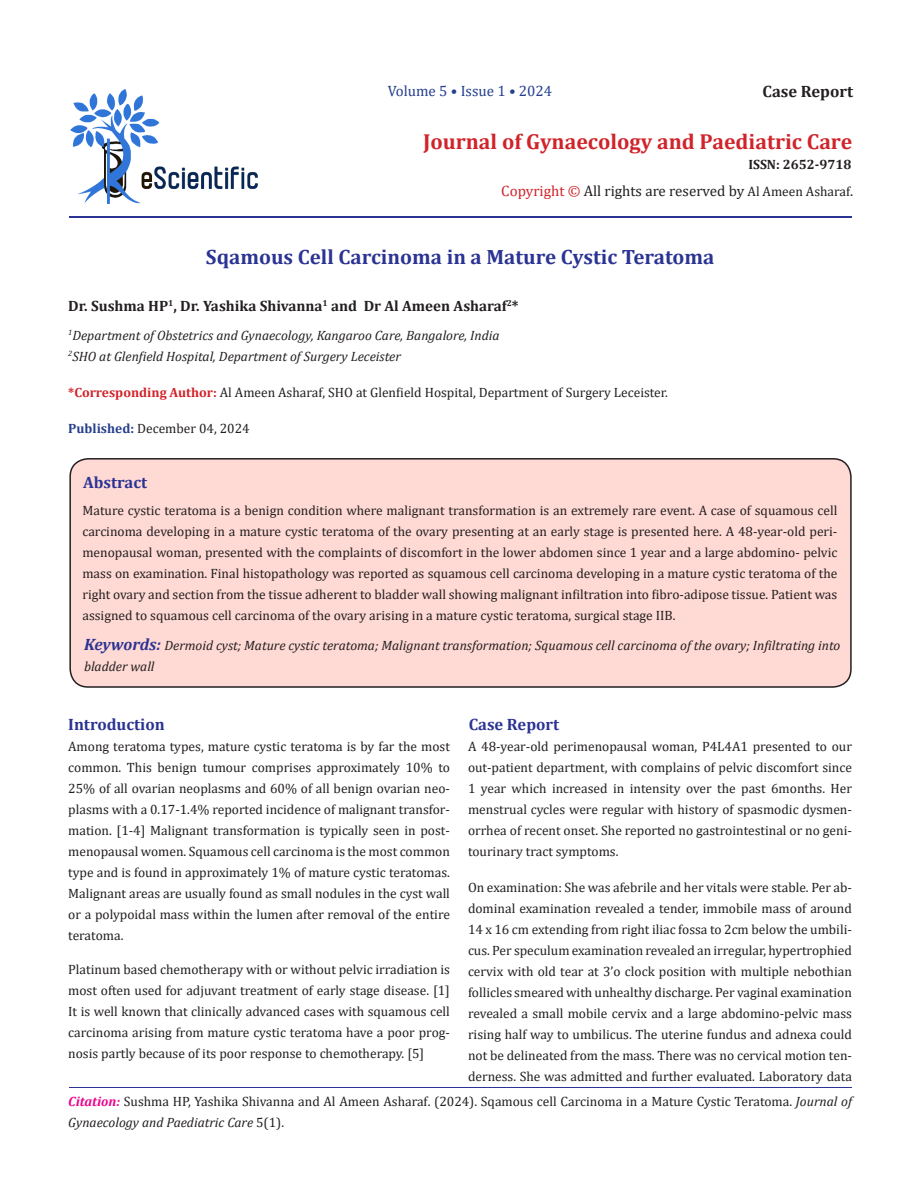
<style>
.page{position:relative;width:918px;height:1188px;background:#fff}
.page>*{position:absolute;margin:0;border:0;box-sizing:border-box;transform-origin:0 0}
.t1{font:700 21.75px "Cambria";color:#d1232a}
.t2{font:700 20.85px "Cambria";color:#2b3393}
.t3{font:700 16.5px "Cambria";color:#2b3393}
.t4{font:700 16.5px "Cambria";color:#231f20}
.t5{font:700 15px "Cambria";color:#231f20}
.t6{font:15px "Cambria";color:#231f20}
.t7{font:15px "Cambria";color:#253f8e}
.t8{font:13.5px/21px "Cambria";color:#231f20;text-align:justify}
.t9{font:italic 13.5px/21px "Cambria";color:#231f20}
.t10{font:700 13.5px "Cambria";color:#231f20}
.s1{color:#d1232a}
.s2{font-size:13.5px}
.s3{font-weight:700;font-size:13.35px;color:#d1232a}
.s4{font-weight:700;color:#253f8e}
.s5{font-weight:700;font-size:16.5px;color:#2b3393}
.s6{font-weight:700;font-style:italic;color:#ed028c}
.s7{font-style:italic}
</style>
<div class="page">
<div style="left:70px;top:459px;width:781px;height:228px;background:#ffd9d4;border-radius:18px"></div>
<div style="left:69px;top:458px;width:783px;height:230px;border:2px solid #231f20;border-radius:18px"></div>
<img style="left:70px;top:89px;width:187px;height:114px">
<hr style="left:69px;top:216px;width:782px;height:2px;background:#2b3393">
<hr style="left:69px;top:1088px;width:782px;height:1px;background:#2b3393">
<p class="t7" style="left:388px;top:82px;width:166px">Volume 5 • Issue 1 • 2024</p>
<p class="t4" style="left:763px;top:80px;width:92px">Case Report</p>
<p class="t1" style="left:423px;top:126px;width:431px">Journal of Gynaecology and Paediatric Care</p>
<p class="t10" style="left:748px;top:155px;width:104px">ISSN: 2652-9718</p>
<p class="t6" style="left:501px;top:182px;width:354px"><span class="s1">Copyright ©</span> All rights are reserved by <span class="s2">Al Ameen Asharaf</span>.</p>
<p class="t2" style="left:206px;top:242px;width:510px">Sqamous Cell Carcinoma in a Mature Cystic Teratoma</p>
<p class="t5" style="left:68px;top:295px;width:452px">Dr. Sushma HP<sup>1</sup>, Dr. Yashika Shivanna<sup>1</sup> and Dr Al Ameen Asharaf<sup>2</sup>*</p>
<p class="t9" style="left:68px;top:324px;width:433px"><sup>1</sup>Department of Obstetrics and Gynaecology, Kangaroo Care, Bangalore, India</p>
<p class="t9" style="left:68px;top:345px;width:334px"><sup>2</sup>SHO at Glenfield Hospital, Department of Surgery Leceister</p>
<p class="t8" style="left:68px;top:382px;width:601px"><span class="s3">*Corresponding Author:</span> Al Ameen Asharaf, SHO at Glenfield Hospital, Department of Surgery Leceister.</p>
<p class="t8" style="left:68px;top:418px;width:183px"><span class="s4">Published:</span> December 04, 2024</p>
<p class="t3" style="left:83px;top:470px;width:65px">Abstract</p>
<p class="t8" style="left:82px;top:500px;width:756px">Mature cystic teratoma is a benign condition where malignant transformation is an extremely rare event. A case of squamous cell carcinoma developing in a mature cystic teratoma of the ovary presenting at an early stage is presented here. A 48-year-old peri&shy;menopausal woman, presented with the complaints of discomfort in the lower abdomen since 1 year and a large abdomino- pelvic mass on examination. Final histopathology was reported as squamous cell carcinoma developing in a mature cystic teratoma of the right ovary and section from the tissue adherent to bladder wall showing malignant infiltration into fibro-adipose tissue. Patient was assigned to squamous cell carcinoma of the ovary arising in a mature cystic teratoma, surgical stage IIB.</p>
<p class="t9" style="left:84px;top:635px;width:758px"><span class="s5">Keywords:</span> Dermoid cyst; Mature cystic teratoma; Malignant transformation; Squamous cell carcinoma of the ovary; Infiltrating into bladder wall</p>
<p class="t3" style="left:68px;top:713px;width:98px">Introduction</p>
<p class="t3" style="left:469px;top:713px;width:92px">Case Report</p>
<p class="t8" style="left:68px;top:736px;width:383px">Among teratoma types, mature cystic teratoma is by far the most common. This benign tumour comprises approximately 10% to 25% of all ovarian neoplasms and 60% of all benign ovarian neo&shy;plasms with a 0.17-1.4% reported incidence of malignant transfor&shy;mation. [1-4] Malignant transformation is typically seen in post&shy;menopausal women. Squamous cell carcinoma is the most common type and is found in approximately 1% of mature cystic teratomas.<br>Malignant areas are usually found as small nodules in the cyst wall or a polypoidal mass within the lumen after removal of the entire teratoma.</p>
<p class="t8" style="left:468px;top:736px;width:386px">A 48-year-old perimenopausal woman, P4L4A1 presented to our out-patient department, with complains of pelvic discomfort since 1 year which increased in intensity over the past 6months. Her menstrual cycles were regular with history of spasmodic dysmen&shy;orrhea of recent onset. She reported no gastrointestinal or no geni&shy;tourinary tract symptoms.</p>
<p class="t8" style="left:468px;top:877px;width:386px">On examination: She was afebrile and her vitals were stable. Per ab&shy;dominal examination revealed a tender, immobile mass of around 14 x 16 cm extending from right iliac fossa to 2cm below the umbili&shy;cus. Per speculum examination revealed an irregular, hypertrophied cervix with old tear at 3’o clock position with multiple nebothian follicles smeared with unhealthy discharge. Per vaginal examination revealed a small mobile cervix and a large abdomino-pelvic mass rising half way to umbilicus. The uterine fundus and adnexa could not be delineated from the mass. There was no cervical motion ten&shy;derness. She was admitted and further evaluated. Laboratory data</p>
<p class="t8" style="left:68px;top:958px;width:383px">Platinum based chemotherapy with or without pelvic irradiation is most often used for adjuvant treatment of early stage disease. [1] It is well known that clinically advanced cases with squamous cell carcinoma arising from mature cystic teratoma have a poor prog&shy;nosis partly because of its poor response to chemotherapy. [5]</p>
<p class="t8" style="left:68px;top:1091px;width:785px"><span class="s6">Citation:</span> Sushma HP, Yashika Shivanna and Al Ameen Asharaf. (2024). Sqamous cell Carcinoma in a Mature Cystic Teratoma. <span class="s7">Journal of<br>Gynaecology and Paediatric Care</span> 5(1).</p>
</div>
